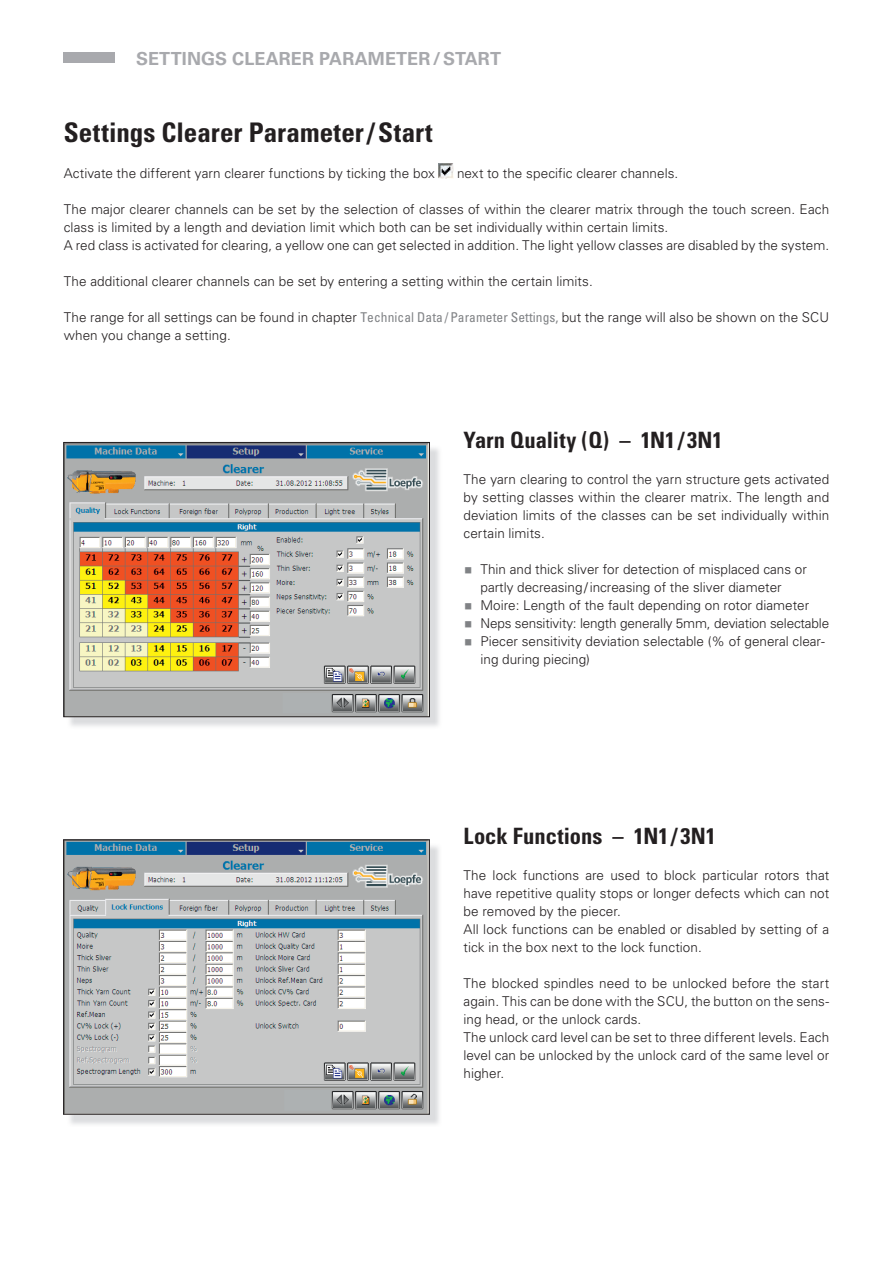
<style>
.page{position:relative;width:893px;height:1263px;background:#fff}
.page>*{position:absolute;margin:0;border:0;box-sizing:border-box;transform-origin:0 0}
.t1{font:700 condensed 27px "Univers";letter-spacing:.005em;color:#231f20}
.t2{font:700 condensed 22.5px "Univers";color:#231f20}
.t3{font:700 18px "Univers";letter-spacing:.005em;color:#a8a9ad}
.t4{font:300 13.5px/18px "Univers";color:#231f20}
.s1{font-weight:400;font-stretch:condensed;color:#808285}
</style>
<div class="page">
<div style="left:64px;top:52px;width:51px;height:11px;background:#a8a9ad"></div>
<img style="left:439px;top:164px;width:14px;height:14px">
<img style="left:66px;top:842px;width:373px;height:283px">
<img style="left:65px;top:842px;width:362px;height:270px">
<img style="left:66px;top:444px;width:362px;height:271px">
<div style="left:64px;top:442px;width:366px;height:275px;border:1px solid #231f20"></div>
<h3 class="t3" style="left:136px;top:48px;width:366px">SETTINGS CLEARER PARAMETER / START</h3>
<h1 class="t1" style="left:64px;top:116px;width:370px">Settings Clearer Parameter / Start</h1>
<p class="t4" style="left:64px;top:165px;width:373px">Activate the different yarn clearer functions by ticking the box</p>
<p class="t4" style="left:457px;top:165px;width:223px">next to the specific clearer channels.</p>
<p class="t4" style="left:64px;top:201px;width:767px">The major clearer channels can be set by the selection of classes of within the clearer matrix through the touch screen. Each class is limited by a length and deviation limit which both can be set individually within certain limits.<br>A red class is activated for clearing, a yellow one can get selected in addition. The light yellow classes are disabled by the system.</p>
<p class="t4" style="left:64px;top:273px;width:530px">The additional clearer channels can be set by entering a setting within the certain limits.</p>
<p class="t4" style="left:64px;top:309px;width:767px">The range for all settings can be found in chapter <span class="s1">Technical Data / Parameter Settings,</span> but the range will also be shown on the SCU when you change a setting.</p>
<h2 class="t2" style="left:463px;top:426px;width:261px">Yarn Quality (Q) – 1N1 / 3N1</h2>
<p class="t4" style="left:463px;top:471px;width:367px;text-align:justify">The yarn clearing to control the yarn structure gets activated by setting classes within the clearer matrix. The length and deviation limits of the classes can be set individually within certain limits.</p>
<p class="t4" style="left:480px;top:561px;width:350px">Thin and thick sliver for detection of misplaced cans or partly decreasing / increasing of the sliver diameter<br>Moire: Length of the fault depending on rotor diameter Neps sensitivity: length generally 5mm, deviation selectable Piecer sensitivity deviation selectable (% of general clear&shy;ing during piecing)</p>
<h2 class="t2" style="left:463px;top:822px;width:254px">Lock Functions – 1N1 / 3N1</h2>
<p class="t4" style="left:463px;top:867px;width:367px">The lock functions are used to block particular rotors that have repetitive quality stops or longer defects which can not be removed by the piecer.<br>All lock functions can be enabled or disabled by setting of a tick in the box next to the lock function.</p>
<p class="t4" style="left:463px;top:975px;width:367px">The blocked spindles need to be unlocked before the start again. This can be done with the SCU, the button on the sens&shy;ing head, or the unlock cards.<br>The unlock card level can be set to three different levels. Each level can be unlocked by the unlock card of the same level or higher.</p>
</div>
